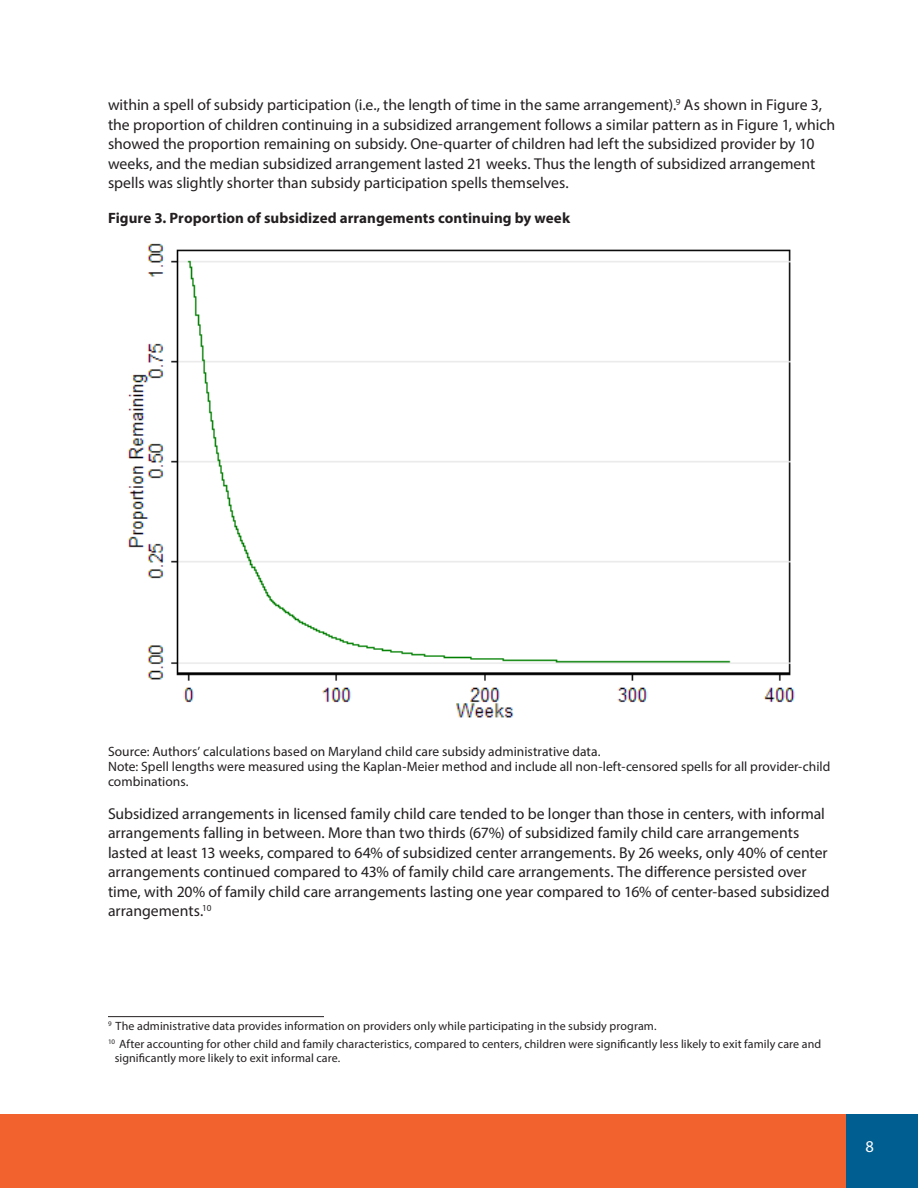
<style>
.page{position:relative;width:918px;height:1188px;background:#fff}
.page>*{position:absolute;margin:0;border:0;box-sizing:border-box;transform-origin:0 0}
.t1{font:16.5px "Myriad Pro";color:#fff}
.Body_Copy_no_indent{font:15.75px/19.5px "Myriad Pro";letter-spacing:-.005em;color:#231f20}
.Subhead_1_Purple{font:700 15px "Myriad Pro";letter-spacing:.005em;color:#231f20}
.Body_Copy_no_indent-2{font:13.5px/15px "Myriad Pro";color:#231f20}
.Footnote{font:12px/13.5px "Myriad Pro";letter-spacing:.005em;color:#231f20}
</style>
<div class="page">
<div style="left:0;top:1114px;width:856px;height:74px;background:#f2622f"></div>
<div style="left:846px;top:1114px;width:72px;height:74px;background:#015e90"></div>
<img style="left:127px;top:243px;width:668px;height:475px">
<hr style="left:108px;top:1016px;width:216px;height:1px;background:#231f20">
<p class="Body_Copy_no_indent" style="left:108px;top:95px;width:729px">within a spell of subsidy participation (i.e., the length of time in the same arrangement).<sup>9</sup> As shown in Figure 3, the proportion of children continuing in a subsidized arrangement follows a similar pattern as in Figure 1, which showed the proportion remaining on subsidy. One-quarter of children had left the subsidized provider by 10 weeks, and the median subsidized arrangement lasted 21 weeks. Thus the length of subsidized arrangement spells was slightly shorter than subsidy participation spells themselves.</p>
<p class="Subhead_1_Purple" style="left:108px;top:208px;width:464px">Figure 3. Proportion of subsidized arrangements continuing by week</p>
<p class="Body_Copy_no_indent-2" style="left:108px;top:743px;width:494px">Source: Authors’ calculations based on Maryland child care subsidy administrative data.</p>
<p class="Body_Copy_no_indent-2" style="left:108px;top:758px;width:724px">Note: Spell lengths were measured using the Kaplan-Meier method and include all non-left-censored spells for all provider-child combinations.</p>
<p class="Body_Copy_no_indent" style="left:108px;top:803px;width:723px">Subsidized arrangements in licensed family child care tended to be longer than those in centers, with informal arrangements falling in between. More than two thirds (67%) of subsidized family child care arrangements lasted at least 13 weeks, compared to 64% of subsidized center arrangements. By 26 weeks, only 40% of center arrangements continued compared to 43% of family child care arrangements. The difference persisted over time, with 20% of family child care arrangements lasting one year compared to 16% of center-based subsidized arrangements.<sup>10</sup></p>
<p class="Footnote" style="left:108px;top:1019px;width:550px"><sup>9</sup> The administrative data provides information on providers only while participating in the subsidy program.</p>
<p class="Footnote" style="left:115px;top:1037px;width:708px;text-indent:-7px"><sup>10</sup> After accounting for other child and family characteristics, compared to centers, children were significantly less likely to exit family care and significantly more likely to exit informal care.</p>
<p class="t1" style="left:866px;top:1136px;width:10px">8</p>
</div>
